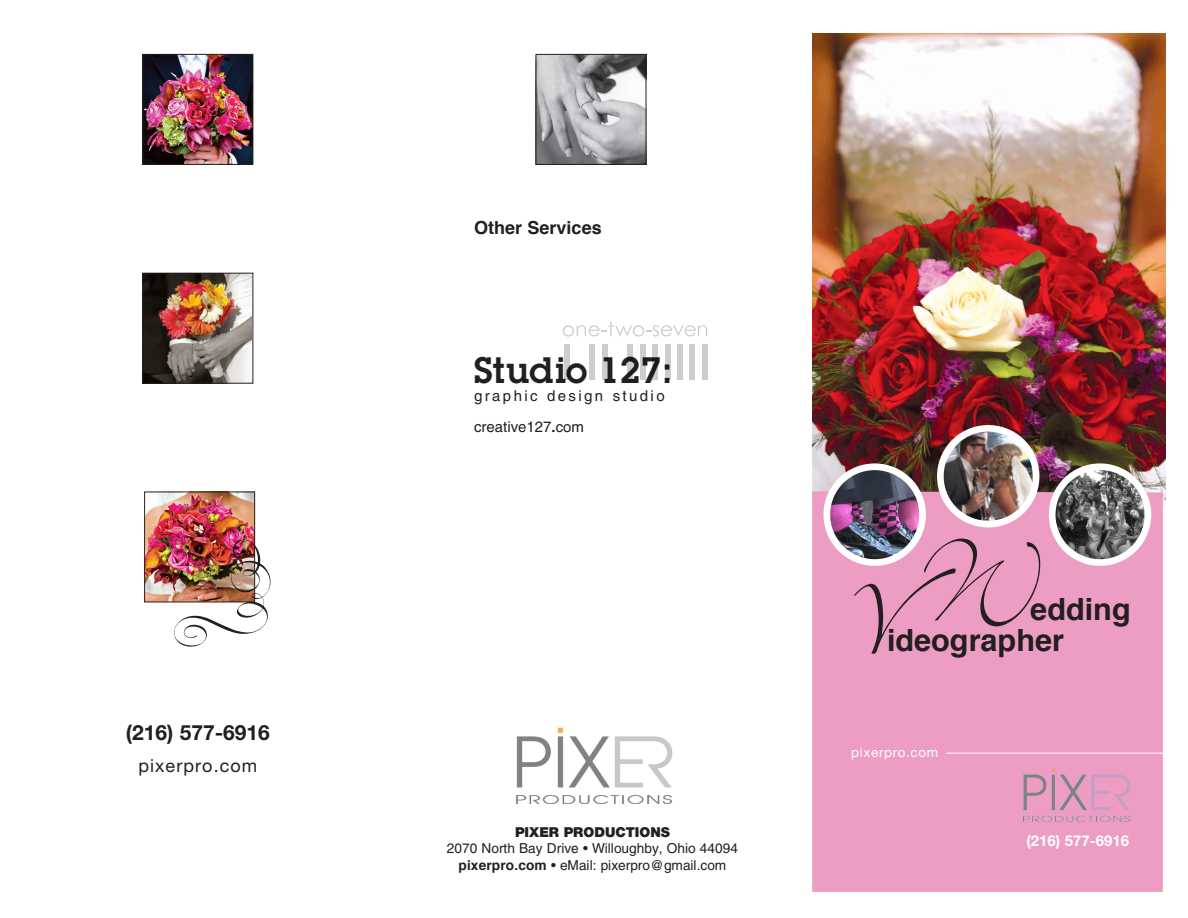
<style>
.page{position:relative;width:1188px;height:918px;background:#fff}
.page>*{position:absolute;margin:0;border:0;box-sizing:border-box;transform-origin:0 0}
.t1{font:129px "Bickley Script Plain";color:#231f20}
.t2{font:600 36px "Lubalin Graph Std";color:#231f20}
.t3{font:700 30.6px "Helvetica";color:#231f20}
.t4{font:700 21px "Helvetica Neue LT Std";color:#231f20}
.t5{font:700 18px "Helvetica";color:#231f20}
.t6{font:18px "Helvetica Neue LT Std";letter-spacing:.06em;color:#231f20}
.t7{font:15px "Helvetica LT Std";letter-spacing:.16em;color:#231f20}
.t8{font:15px "Helvetica LT Std";color:#231f20}
.t9{font:700 15px "Helvetica Neue LT Std";color:#fff}
.t10{font:13.65px "Helvetica LT Std";color:#231f20}
.t11{font:900 13.65px "Helvetica Neue LT Std";color:#231f20}
.t12{font:13.35px "Helvetica Neue LT Std";letter-spacing:.05em;color:#fff}
.s1{font-family:"Helvetica";font-weight:700}
.s2{font-family:"Helvetica"}
</style>
<div class="page">
<img style="left:538px;top:56px;width:106px;height:107px">
<div style="left:536px;top:54px;width:110px;height:111px;border:1px solid #231f20"></div>
<img style="left:516px;top:727px;width:157px;height:77px">
<img style="left:813px;top:33px;width:352px;height:473px">
<img style="left:144px;top:56px;width:107px;height:107px">
<div style="left:142px;top:54px;width:111px;height:111px;border:1px solid #231f20"></div>
<img style="left:144px;top:275px;width:107px;height:107px">
<div style="left:142px;top:273px;width:111px;height:111px;border:1px solid #231f20"></div>
<img style="left:146px;top:494px;width:107px;height:106px">
<div style="left:144px;top:492px;width:111px;height:110px;border:1px solid #231f20"></div>
<img style="left:174px;top:540px;width:97px;height:107px">
<div style="left:812px;top:491px;width:351px;height:401px;background:#ed9dc3"></div>
<img style="left:1022px;top:767px;width:109px;height:54px">
<img style="left:827px;top:467px;width:96px;height:96px;border-radius:48px">
<div style="left:823px;top:463px;width:103px;height:103px;border:7px solid #fff;border-radius:50%"></div>
<img style="left:935px;top:423px;width:106px;height:108px">
<img style="left:1052px;top:467px;width:96px;height:96px;border-radius:48px">
<div style="left:1049px;top:463px;width:102px;height:103px;border:7px solid #fff;border-radius:50%"></div>
<hr style="left:946px;top:753px;width:220px;height:1px;background:#fff">
<div style="left:565px;top:345px;width:5px;height:35px;background:#cdcdcd"></div>
<div style="left:590px;top:345px;width:5px;height:35px;background:#cdcdcd"></div>
<div style="left:602px;top:345px;width:6px;height:35px;background:#cdcdcd"></div>
<div style="left:627px;top:345px;width:6px;height:35px;background:#cdcdcd"></div>
<div style="left:640px;top:345px;width:5px;height:35px;background:#cdcdcd"></div>
<div style="left:652px;top:345px;width:6px;height:35px;background:#cdcdcd"></div>
<div style="left:665px;top:345px;width:5px;height:35px;background:#cdcdcd"></div>
<div style="left:677px;top:345px;width:6px;height:35px;background:#cdcdcd"></div>
<div style="left:690px;top:345px;width:5px;height:35px;background:#cdcdcd"></div>
<div style="left:702px;top:345px;width:6px;height:35px;background:#cdcdcd"></div>
<svg style="left:563px;top:321px;width:144px;height:16px"></svg>
<p class="t4" style="left:126px;top:720px;width:146px">(216) 577-6916</p>
<p class="t6" style="left:138px;top:754px;width:120px">pixerpro.com</p>
<p class="t5" style="left:474px;top:213px;width:129px">Other Services</p>
<p class="t2" style="left:474px;top:347px;width:200px">Studio 127:</p>
<p class="t7" style="left:474px;top:387px;width:192px">graphic design studio</p>
<p class="t8" style="left:474px;top:418px;width:112px">creative127<span class="s1">.</span><span class="s2">com</span></p>
<p class="t11" style="left:515px;top:824px;width:156px">PIXER PRODUCTIONS</p>
<p class="t10" style="left:447px;top:841px;width:293px">2070 North Bay Drive • Willoughby, Ohio 44094</p>
<p class="t10" style="left:459px;top:857px;width:269px"><span class="s1">pixerpro.com</span> • eMail: pixerpro@gmail.com</p>
<p class="t1" style="left:920px;top:530px;width:119px">W</p>
<p class="t1" style="left:850px;top:561px;width:67px">V</p>
<p class="t3" style="left:1030px;top:584px;width:102px">edding</p>
<p class="t3" style="left:887px;top:615px;width:179px">ideographer</p>
<p class="t12" style="left:851px;top:744px;width:88px">pixerpro.com</p>
<p class="t9" style="left:1027px;top:832px;width:104px">(216) 577-6916</p>
</div>
